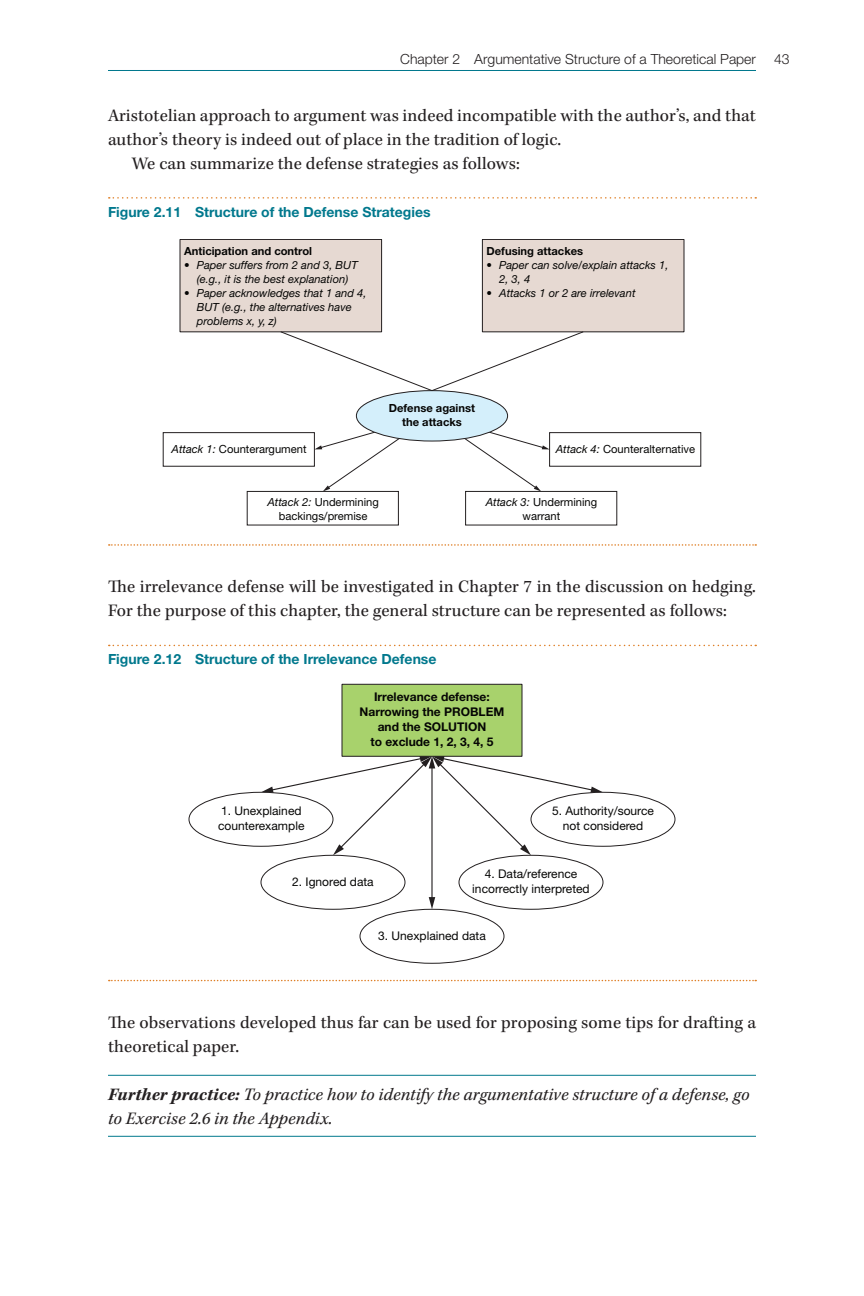
<style>
.page{position:relative;width:864px;height:1296px;background:#fff}
.page>*{position:absolute;margin:0;border:0;box-sizing:border-box;transform-origin:0 0}
.t1{font:18px/24px "Kepler Std";letter-spacing:.005em;color:#231f20}
.t2{font:italic 18px/24px "Kepler Std";letter-spacing:.005em;color:#231f20}
.t3{font:700 14px "Helvetica Neue LT Std";color:#00788d}
.t4{font:300 14px "Helvetica Neue LT Std";color:#231f20}
.t5{font:12px/15px "Helvetica Neue LT Std";color:#050504;text-align:center}
.t6{font:700 12px/15px "Helvetica Neue LT Std";color:#050504;text-align:center}
.t7{font:italic 11.2px/14px "Helvetica Neue LT Std";color:#050504}
.t8{font:11.2px/14px "Helvetica Neue LT Std";color:#050504;text-align:center}
.t9{font:700 11.2px/14px "Helvetica Neue LT Std";color:#050504;text-align:center}
.s1{font-style:normal}
.s2{font-style:italic}
.s3{font-weight:700}
</style>
<div class="page">
<hr style="left:108px;top:70px;width:648px;height:1px;background:#00788d">
<svg style="left:109px;top:197px;width:647px;height:2px"></svg>
<svg style="left:109px;top:544px;width:647px;height:2px"></svg>
<svg style="left:109px;top:645px;width:647px;height:1px"></svg>
<svg style="left:109px;top:980px;width:647px;height:1px"></svg>
<hr style="left:108px;top:1075px;width:648px;height:1px;background:#00788d">
<hr style="left:108px;top:1136px;width:648px;height:1px;background:#00788d">
<svg style="left:314px;top:467px;width:236px;height:24px"></svg>
<div style="left:180px;top:239px;width:202px;height:93px;background:#e6d9d2"></div>
<div style="left:180px;top:239px;width:202px;height:93px;border:1px solid #231f20"></div>
<div style="left:482px;top:239px;width:202px;height:93px;background:#e6d9d2"></div>
<div style="left:482px;top:239px;width:202px;height:93px;border:1px solid #231f20"></div>
<svg style="left:163px;top:331px;width:421px;height:136px"></svg>
<div style="left:247px;top:491px;width:152px;height:34px;border:1px solid #231f20"></div>
<div style="left:465px;top:491px;width:152px;height:34px;border:1px solid #231f20"></div>
<div style="left:549px;top:432px;width:152px;height:35px;border:1px solid #231f20"></div>
<div style="left:342px;top:684px;width:180px;height:73px;background:#a8d26c;border:1px solid #231f20"></div>
<div style="left:360px;top:909px;width:144px;height:55px;border:1px solid #231f20;border-radius:50%"></div>
<div style="left:459px;top:855px;width:144px;height:55px;border:1px solid #231f20;border-radius:50%"></div>
<div style="left:261px;top:855px;width:144px;height:55px;border:1px solid #231f20;border-radius:50%"></div>
<hr style="left:431px;top:766px;width:2px;height:133px;background:#231f20">
<svg style="left:261px;top:756px;width:342px;height:99px"></svg>
<svg style="left:429px;top:897px;width:6px;height:12px"></svg>
<p class="t4" style="left:400px;top:50px;width:357px">Chapter 2 Argumentative Structure of a Theoretical Paper</p>
<p class="t4" style="left:774px;top:50px;width:17px">43</p>
<p class="t1" style="left:108px;top:104px;width:649px">Aristotelian approach to argument was indeed incompatible with the author’s, and that</p>
<p class="t1" style="left:108px;top:128px;width:455px">author’s theory is indeed out of place in the tradition of logic.</p>
<p class="t1" style="left:132px;top:152px;width:389px">We can summarize the defense strategies as follows:</p>
<p class="t3" style="left:108px;top:203px;width:324px">Figure 2.11 Structure of the Defense Strategies</p>
<p class="t9" style="left:184px;top:244px;width:129px">Anticipation and control</p>
<p class="t7" style="left:184px;top:258px;width:175px;text-align:center"><span class="s1">•</span> Paper suffers from 2 and 3, BUT (e.g., it is the best explanation)</p>
<p class="t7" style="left:197px;top:286px;width:171px;text-indent:-13px"><span class="s1">•</span> Paper acknowledges that 1 and 4,<br>BUT (e.g., the alternatives have problems x, y, z)</p>
<p class="t9" style="left:487px;top:244px;width:98px">Defusing attackes</p>
<p class="t7" style="left:499px;top:258px;width:171px;text-indent:-13px"><span class="s1">•</span> Paper can solve/explain attacks 1,<br>2, 3, 4</p>
<p class="t7" style="left:487px;top:286px;width:151px"><span class="s1">•</span> Attacks 1 or 2 are irrelevant</p>
<p class="t8" style="left:172px;top:442px;width:136px"><span class="s2">Attack 1:</span> Counterargument</p>
<p class="t9" style="left:389px;top:401px;width:88px">Defense against the attacks</p>
<p class="t8" style="left:556px;top:442px;width:141px"><span class="s2">Attack 4:</span> Counteralternative</p>
<p class="t8" style="left:267px;top:495px;width:113px"><span class="s2">Attack 2:</span> Undermining backings/premise</p>
<p class="t8" style="left:486px;top:495px;width:113px"><span class="s2">Attack 3:</span> Undermining warrant</p>
<p class="t1" style="left:108px;top:575px;width:650px">The irrelevance defense will be investigated in Chapter 7 in the discussion on hedging.<br>For the purpose of this chapter, the general structure can be represented as follows:</p>
<p class="t3" style="left:108px;top:651px;width:330px">Figure 2.12 Structure of the Irrelevance Defense</p>
<p class="t6" style="left:360px;top:689px;width:146px">Irrelevance defense:<br>Narrowing the PROBLEM and the SOLUTION<br>to exclude 1, 2, 3, 4, 5</p>
<p class="t5" style="left:218px;top:804px;width:88px;text-align:left">1. Unexplained counterexample</p>
<p class="t5" style="left:292px;top:874px;width:83px">2. Ignored data</p>
<p class="t5" style="left:552px;top:804px;width:103px">5. Authority/source not considered</p>
<p class="t5" style="left:472px;top:867px;width:119px">4. Data/reference incorrectly interpreted</p>
<p class="t5" style="left:378px;top:928px;width:109px">3. Unexplained data</p>
<p class="t1" style="left:108px;top:1011px;width:650px">The observations developed thus far can be used for proposing some tips for drafting a theoretical paper.</p>
<p class="t2" style="left:108px;top:1083px;width:643px"><span class="s3">Further practice:</span> To practice how to identify the argumentative structure of a defense, go to Exercise 2.6 in the Appendix.</p>
</div>
